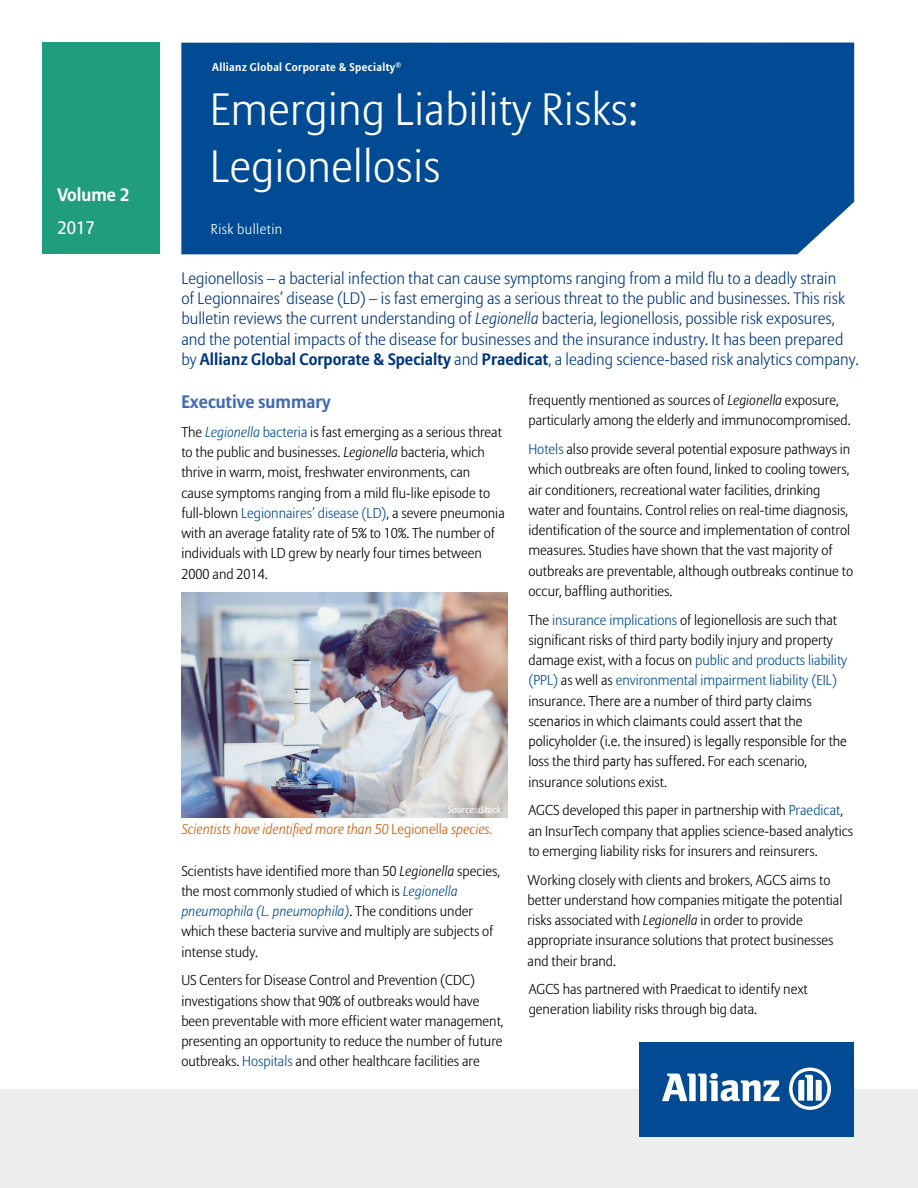
<style>
.page{position:relative;width:918px;height:1188px;background:#fff}
.page>*{position:absolute;margin:0;border:0;box-sizing:border-box;transform-origin:0 0}
.t1{font:300 45px/57px "Allianz Sans";letter-spacing:.01em;color:#fff}
.t2{font:700 18px "Allianz Sans";color:#426bb3}
.t3{font:700 18px "Allianz Sans";color:#fff}
.t4{font:18px "Allianz Sans";color:#fff}
.t5{font:300 16.5px/20.2px "Allianz Sans";color:#003781}
.t6{font:300 14.25px/20.2px "Allianz Sans";color:#000}
.t7{font:italic 300 14.25px "Allianz Sans";color:#cc5b00}
.t8{font:300 14.25px "Allianz Sans";letter-spacing:.03em;color:#fff}
.t9{font:700 11.25px "Allianz Sans";letter-spacing:.03em;color:#fff}
.t10{font:italic 9.75px "Allianz Sans";color:#fff}
.s1{font-style:inherit}
.s2{font-style:italic}
.s3{font-weight:700}
.s4{font-style:italic;color:#004b93}
.s5{color:#004b93}
.s6{font-style:normal}
</style>
<div class="page">
<div style="left:0;top:1089px;width:918px;height:99px;background:#ededed"></div>
<div style="left:181px;top:43px;width:673px;height:211px;background:#004b93"></div>
<div style="left:639px;top:1042px;width:215px;height:95px;background:#004b93"></div>
<svg style="left:662px;top:1073px;width:118px;height:28px"></svg>
<svg style="left:789px;top:1068px;width:42px;height:42px"></svg>
<img style="left:181px;top:593px;width:326px;height:224px">
<div style="left:43px;top:43px;width:117px;height:211px;background:#1f9d7c"></div>
<p class="t3" style="left:57px;top:184px;width:74px">Volume 2</p>
<p class="t4" style="left:57px;top:217px;width:39px">2017</p>
<p class="t9" style="left:212px;top:60px;width:191px">Allianz Global Corporate &amp; Specialty<sup>®</sup></p>
<h1 class="t1" style="left:210px;top:80px;width:429px">Emerging <span class="s1">L</span>iability <span class="s1">R</span>isks:<br>Legionellosis</h1>
<p class="t8" style="left:211px;top:220px;width:73px">Risk bulletin</p>
<p class="t5" style="left:181px;top:268px;width:679px">Legionellosis – a bacterial infection that can cause symptoms ranging from a mild flu to a deadly strain<br>of Legionnaires’ disease (LD) – is fast emerging as a serious threat to the public and businesses. This risk bulletin reviews the current understanding of <span class="s2">Legionella</span> bacteria, legionellosis, possible risk exposures, and the potential impacts of the disease for businesses and the insurance industry. It has been prepared by <span class="s3">Allianz Global Corporate &amp; Specialty</span> and <span class="s3">Praedicat</span>, a leading science-based risk analytics company.</p>
<p class="t2" style="left:181px;top:391px;width:151px">Executive summary</p>
<p class="t6" style="left:181px;top:421px;width:325px">The <span class="s4">Legionella</span> <span class="s5">bacteria</span> is fast emerging as a serious threat to the public and businesses. <span class="s2">Legionella</span> bacteria, which thrive in warm, moist, freshwater environments, can cause symptoms ranging from a mild flu-like episode to full-blown <span class="s5">Legionnaires’ disease (LD)</span>, a severe pneumonia with an average fatality rate of 5% to 10%. The number of individuals with LD grew by nearly four times between 2000 and 2014.</p>
<p class="t6" style="left:528px;top:390px;width:324px">frequently mentioned as sources of <span class="s2">Legionella</span> exposure, particularly among the elderly and immunocompromised.</p>
<p class="t6" style="left:528px;top:439px;width:326px"><span class="s5">Hotels</span> also provide several potential exposure pathways in which outbreaks are often found<span class="s1">,</span> linked to cooling towers, air conditioners, recreational water facilities, drinking water and fountains. Control relies on real-time diagnosis, identification of the source and implementation of control measures. Studies have shown that the vast majority of outbreaks are preventable, although outbreaks continue to occur, baffling authorities.</p>
<p class="t6" style="left:528px;top:609px;width:320px">The <span class="s5">insurance implications</span> of legionellosis are such that significant risks of third party bodily injury and property damage exist, with a focus on <span class="s5">public and products liability (PPL)</span> as well as <span class="s5">environmental impairment liability (EIL) </span>insurance. <span class="s1">There are a number of third party claims scenarios in which claimants could assert that the policyholder (i.e. the insured) is legally responsible for the loss the third party has suffered.</span> For each scenario, insurance solutions exist.</p>
<p class="t6" style="left:528px;top:800px;width:326px">AGCS developed this paper in partnership with <span class="s5">Praedicat</span>, an InsurTech company that applies science-based analytics to emerging liability risks for insurers and reinsurers.</p>
<p class="t6" style="left:528px;top:869px;width:316px">Working closely with clients and brokers, AGCS aims to better understand how companies mitigate the potential risks associated with <span class="s2">Legionella</span> in order to provide appropriate insurance solutions that protect businesses and their brand.</p>
<p class="t6" style="left:529px;top:979px;width:281px">AGCS has partnered with Praedicat to identify next generation liability risks through big data.</p>
<p class="t10" style="left:448px;top:804px;width:55px">Source: iStock</p>
<p class="t7" style="left:181px;top:821px;width:312px">Scientists have identified more than 50 <span class="s6">Legionella</span> species.</p>
<p class="t6" style="left:181px;top:860px;width:320px">Scientists have identified more than 50 <span class="s2">Legionella</span> species, the most commonly studied of which is <span class="s4">Legionella pneumophila (L. pneumophila)</span>. The conditions under which these bacteria survive and multiply are subjects of intense study.</p>
<p class="t6" style="left:181px;top:970px;width:324px">US Centers for Disease Control and Prevention (CDC) investigations show that 90% of outbreaks would have been preventable with more efficient water management, presenting an opportunity to reduce the number of future outbreaks. <span class="s5">Hospitals</span> and other healthcare facilities are</p>
</div>
